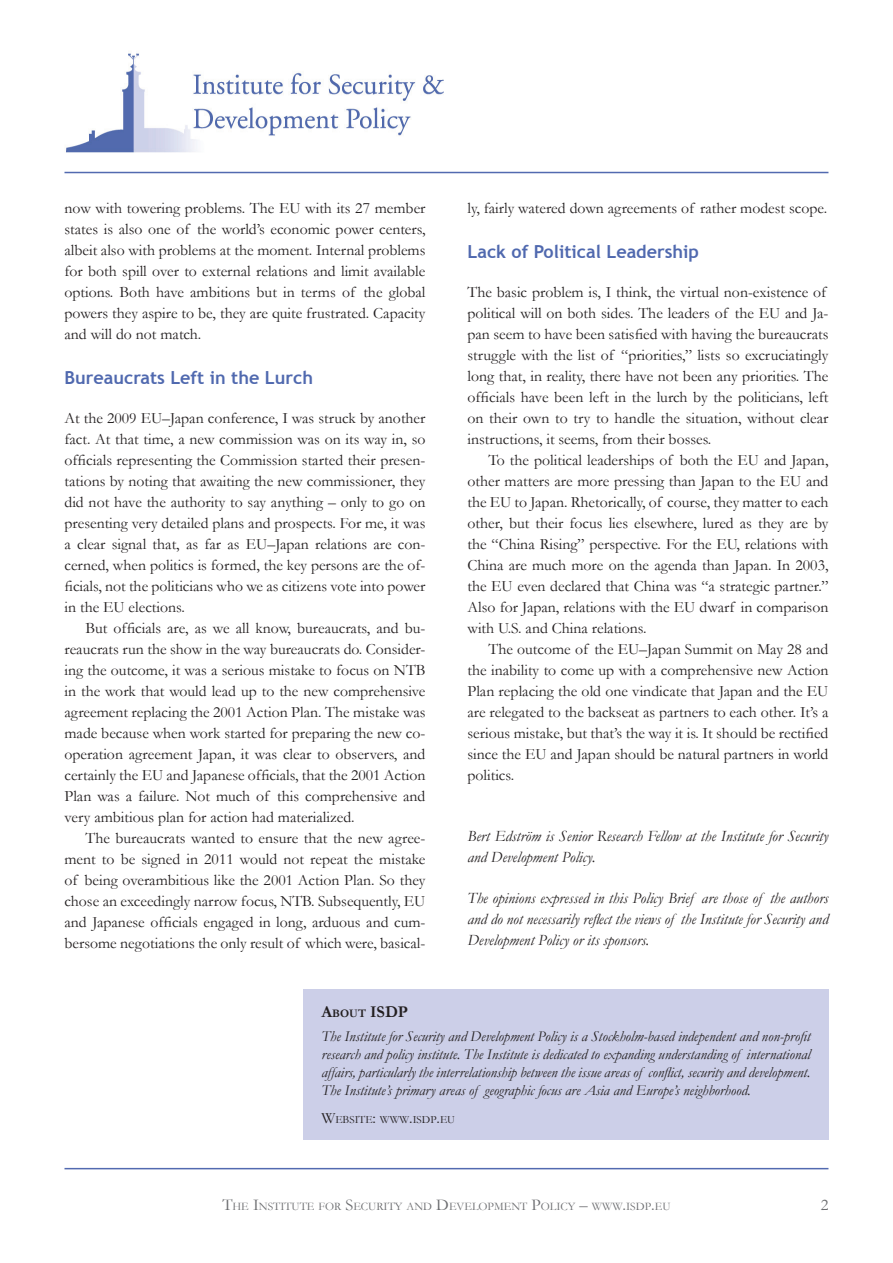
<style>
.page{position:relative;width:893px;height:1263px;background:#fff}
.page>*{position:absolute;margin:0;border:0;box-sizing:border-box;transform-origin:0 0}
.t1{font:700 18px "Trebuchet MS";color:#5069af}
.t2{font:700 16.5px "Garamond";color:#231f20}
.t3{font:16.5px "Garamond";color:#6c6d70}
.t4{font:15.75px/21px "Garamond";color:#231f20;text-align:justify}
.t5{font:italic 15.75px/21px "Garamond";color:#231f20}
.t6{font:italic 15px/18px "Garamond";color:#231f20;text-align:justify}
.t7{font:11.55px "Garamond";color:#6c6d70}
.t8{font:10.95px "Garamond";color:#231f20}
.s1{font-size:11.55px}
.s2{font-size:15.75px}
.s3{font-size:16.5px}
</style>
<div class="page">
<img style="left:66px;top:53px;width:378px;height:100px">
<hr style="left:64px;top:1168px;width:764px;height:1px;background:#526ab0">
<hr style="left:64px;top:172px;width:764px;height:1px;background:#526ab0">
<div style="left:303px;top:989px;width:525px;height:151px;background:#cccfe8"></div>
<p class="t4" style="left:64px;top:197px;width:362px">now with towering problems. The EU with its 27 member states is also one of the world’s economic power centers, albeit also with problems at the moment. Internal problems for both spill over to external relations and limit available options. Both have ambitions but in terms of the global powers they aspire to be, they are quite frustrated. Capacity and will do not match.</p>
<p class="t1" style="left:64px;top:366px;width:250px">Bureaucrats Left in the Lurch</p>
<p class="t4" style="left:64px;top:407px;width:362px">At the 2009 EU–Japan conference, I was struck by another fact. At that time, a new commission was on its way in, so officials representing the Commission started their presen&shy;tations by noting that awaiting the new commissioner, they did not have the authority to say anything – only to go on presenting very detailed plans and prospects. For me, it was a clear signal that, as far as EU–Japan relations are con&shy;cerned, when politics is formed, the key persons are the of&shy;ficials, not the politicians who we as citizens vote into power in the EU elections.</p>
<p class="t4" style="left:64px;top:617px;width:362px;text-indent:21px">But officials are, as we all know, bureaucrats, and bu&shy;reaucrats run the show in the way bureaucrats do. Consider&shy;ing the outcome, it was a serious mistake to focus on NTB in the work that would lead up to the new comprehensive agreement replacing the 2001 Action Plan. The mistake was made because when work started for preparing the new co&shy;operation agreement Japan, it was clear to observers, and certainly the EU and Japanese officials, that the 2001 Action Plan was a failure. Not much of this comprehensive and very ambitious plan for action had materialized.</p>
<p class="t4" style="left:64px;top:827px;width:362px;text-indent:21px">The bureaucrats wanted to ensure that the new agree&shy;ment to be signed in 2011 would not repeat the mistake of being overambitious like the 2001 Action Plan. So they chose an exceedingly narrow focus, NTB. Subsequently, EU and Japanese officials engaged in long, arduous and cum&shy;bersome negotiations the only result of which were, basical-</p>
<p class="t4" style="left:467px;top:197px;width:361px">ly, fairly watered down agreements of rather modest scope.</p>
<p class="t1" style="left:467px;top:240px;width:233px">Lack of Political Leadership</p>
<p class="t4" style="left:467px;top:281px;width:362px;text-align:left">The basic problem is, I think, the virtual non-existence of political will on both sides. The leaders of the EU and Ja&shy;pan seem to have been satisfied with having the bureaucrats struggle with the list of “priorities,” lists so excruciatingly long that, in reality, there have not been any priorities. The officials have been left in the lurch by the politicians, left on their own to try to handle the situation, without clear instructions, it seems, from their bosses.</p>
<p class="t4" style="left:467px;top:449px;width:362px;text-indent:21px">To the political leaderships of both the EU and Japan, other matters are more pressing than Japan to the EU and the EU to Japan. Rhetorically, of course, they matter to each other, but their focus lies elsewhere, lured as they are by the “China Rising” perspective. For the EU, relations with China are much more on the agenda than Japan. In 2003, the EU even declared that China was “a strategic partner.” Also for Japan, relations with the EU dwarf in comparison with U.S. and China relations.</p>
<p class="t4" style="left:467px;top:638px;width:362px;text-indent:21px">The outcome of the EU–Japan Summit on May 28 and the inability to come up with a comprehensive new Action Plan replacing the old one vindicate that Japan and the EU are relegated to the backseat as partners to each other. It’s a serious mistake, but that’s the way it is. It should be rectified since the EU and Japan should be natural partners in world politics.</p>
<p class="t5" style="left:467px;top:825px;width:362px">Bert Edström is Senior Research Fellow at the Institute for Security and Development Policy.</p>
<p class="t5" style="left:467px;top:887px;width:362px;text-align:justify">The opinions expressed in this Policy Brief are those of the authors and do not necessarily reflect the views of the Institute for Security and Development Policy or its sponsors.</p>
<p class="t2" style="left:321px;top:1000px;width:88px">A<span class="s1">bout</span> ISDP</p>
<p class="t6" style="left:321px;top:1026px;width:491px">The Institute for Security and Development Policy is a Stockholm-based independent and non-profit research and policy institute. The Institute is dedicated to expanding understanding of international affairs, particularly the interrelationship between the issue areas of conflict, security and development.<br>The Institute’s primary areas of geographic focus are Asia and Europe’s neighborhood.</p>
<p class="t8" style="left:321px;top:1112px;width:135px"><span class="s2">W</span>EBSITE<span class="s2">:</span> WWW<span class="s2">.</span>ISDP<span class="s2">.</span>EU</p>
<p class="t7" style="left:222px;top:1198px;width:450px"><span class="s3">T</span>HE <span class="s3">I</span>NSTITUTE FOR <span class="s3">S</span>ECURITY AND <span class="s3">D</span>EVELOPMENT <span class="s3">P</span>OLICY <span class="s3">–</span> WWW<span class="s3">.</span>ISDP<span class="s3">.</span>EU</p>
<p class="t3" style="left:821px;top:1194px;width:9px">2</p>
</div>
